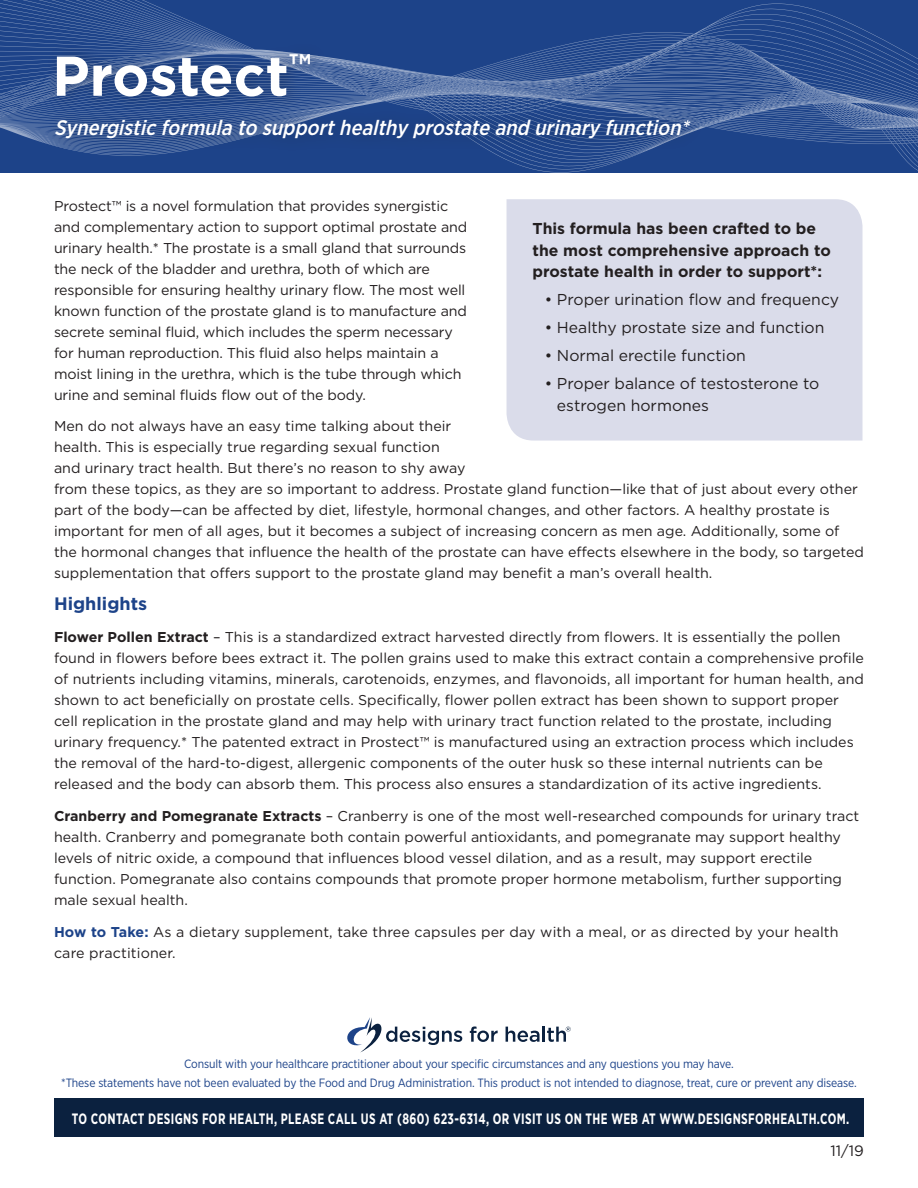
<style>
.page{position:relative;width:918px;height:1188px;background:#fff}
.page>*{position:absolute;margin:0;border:0;box-sizing:border-box;transform-origin:0 0}
.t1{font:700 55.95px "Gotham";color:#fff}
.t2{font:italic 500 21px "Gotham Narrow";color:#fff}
.t3{font:700 18px "Gotham";color:#1d4389}
.t4{font:15.75px/21.9px "Gotham";color:#231f20}
.t5{font:700 15.75px/21.9px "Gotham";color:#231f20}
.t6{font:700 15px "Gotham Narrow";letter-spacing:.03em;color:#fff;scale:.8 1}
.t7{font:15px "Gotham";color:#231f20}
.t8{font:14.25px/21px "Gotham";color:#231f20}
.t9{font:12px "Gotham Narrow";letter-spacing:-.01em;color:#1d4389}
.s1{font-weight:700}
.s2{font-weight:700;color:#1d4389}
</style>
<div class="page">
<svg style="left:0;top:0;width:918px;height:173px;background:#25498d"></svg>
<img style="left:0;top:99px;width:385px;height:57px">
<img style="left:0;top:108px;width:918px;height:20px">
<img style="left:0;top:0;width:777px;height:69px">
<img style="left:0;top:77px;width:794px;height:19px">
<img style="left:1px;top:93px;width:825px;height:17px">
<img style="left:211px;top:34px;width:539px;height:49px">
<img style="left:328px;top:90px;width:494px;height:3px">
<div style="left:54px;top:1098px;width:810px;height:39px;background:#0b213f"></div>
<svg style="left:347px;top:1017px;width:115px;height:36px"></svg>
<svg style="left:470px;top:1026px;width:28px;height:16px"></svg>
<svg style="left:506px;top:1027px;width:34px;height:15px"></svg>
<hr style="left:542px;top:1027px;width:3px;height:15px;background:#0b213f">
<svg style="left:547px;top:1027px;width:24px;height:15px"></svg>
<div style="left:45px;top:41px;width:283px;height:72px;background:#231f20;opacity:.25"></div>
<div style="left:45px;top:107px;width:663px;height:48px;background:#231f20;opacity:.25"></div>
<div style="left:507px;top:199px;width:355px;height:242px;background:#dadcea"></div>
<p class="t1" style="left:52px;top:39px;width:261px">Prostect<sup>™</sup></p>
<p class="t2" style="left:54px;top:115px;width:642px">Synergisticformulato supporthealthyprostateand urinaryfunction*</p>
<p class="t8" style="left:54px;top:195px;width:415px">Prostect™ is a novel formulation that provides synergistic and complementary action to support optimal prostate and urinary health.* The prostate is a small gland that surrounds the neck of the bladder and urethra, both of which are responsible for ensuring healthy urinary flow. The most well known function of the prostate gland is to manufacture and secrete seminal fluid, which includes the sperm necessary for human reproduction. This fluid also helps maintain a moist lining in the urethra, which is the tube through which urine and seminal fluids flow out of the body.</p>
<p class="t8" style="left:54px;top:416px;width:812px">Men do not always have an easy time talking about their<br>health. This is especially true regarding sexual function<br>and urinary tract health. But there’s no reason to shy away<br>from these topics, as they are so important to address. Prostate gland function—like that of just about every other part of the body—can be affected by diet, lifestyle, hormonal changes, and other factors. A healthy prostate is important for men of all ages, but it becomes a subject of increasing concern as men age. Additionally, some of the hormonal changes that influence the health of the prostate can have effects elsewhere in the body, so targeted supplementation that offers support to the prostate gland may benefit a man’s overall health.</p>
<p class="t3" style="left:54px;top:592px;width:95px">Highlights</p>
<p class="t8" style="left:54px;top:626px;width:812px"><span class="s1">Flower Pollen Extract</span> – This is a standardized extract harvested directly from flowers. It is essentially the pollen found in flowers before bees extract it. The pollen grains used to make this extract contain a comprehensive profile of nutrients including vitamins, minerals, carotenoids, enzymes, and flavonoids, all important for human health, and shown to act beneficially on prostate cells. Specifically, flower pollen extract has been shown to support proper cell replication in the prostate gland and may help with urinary tract function related to the prostate, including urinary frequency.* The patented extract in Prostect™ is manufactured using an extraction process which includes the removal of the hard-to-digest, allergenic components of the outer husk so these internal nutrients can be released and the body can absorb them. This process also ensures a standardization of its active ingredients.</p>
<p class="t8" style="left:54px;top:805px;width:807px"><span class="s1">Cranberry and Pomegranate Extracts</span> – Cranberry is one of the most well-researched compounds for urinary tract health. Cranberry and pomegranate both contain powerful antioxidants, and pomegranate may support healthy levels of nitric oxide, a compound that influences blood vessel dilation, and as a result, may support erectile function. Pomegranate also contains compounds that promote proper hormone metabolism, further supporting male sexual health.</p>
<p class="t8" style="left:54px;top:921px;width:786px"><span class="s2">How to Take:</span> As a dietary supplement, take three capsules per day with a meal, or as directed by your health care practitioner.</p>
<p class="t5" style="left:533px;top:217px;width:285px">This formula has been crafted to be</p>
<p class="t5" style="left:533px;top:239px;width:300px">the most comprehensive approach to prostate health in order to support*:</p>
<p class="t4" style="left:545px;top:289px;width:296px">• Proper urination flow and frequency</p>
<p class="t4" style="left:545px;top:317px;width:281px">• Healthy prostate size and function</p>
<p class="t4" style="left:545px;top:345px;width:203px">• Normal erectile function</p>
<p class="t4" style="left:557px;top:373px;width:264px;text-indent:-12px">• Proper balance of testosterone to estrogen hormones</p>
<p class="t9" style="left:184px;top:1057px;width:551px">Consult with your healthcare practitioner about your specific circumstances and any questions you may have.</p>
<p class="t9" style="left:61px;top:1075px;width:797px">*These statements have not been evaluated by the Food and Drug Administration. This product is not intended to diagnose, treat, cure or prevent any disease.</p>
<p class="t6" style="left:72px;top:1109px;width:973px">TO CONTACT DESIGNS FOR HEALTH, PLEASE CALL US AT (860) 623-6314, OR VISIT US ON THE WEB AT WWW.DESIGNSFORHEALTH.COM.</p>
<p class="t7" style="left:830px;top:1141px;width:35px">11/19</p>
</div>
